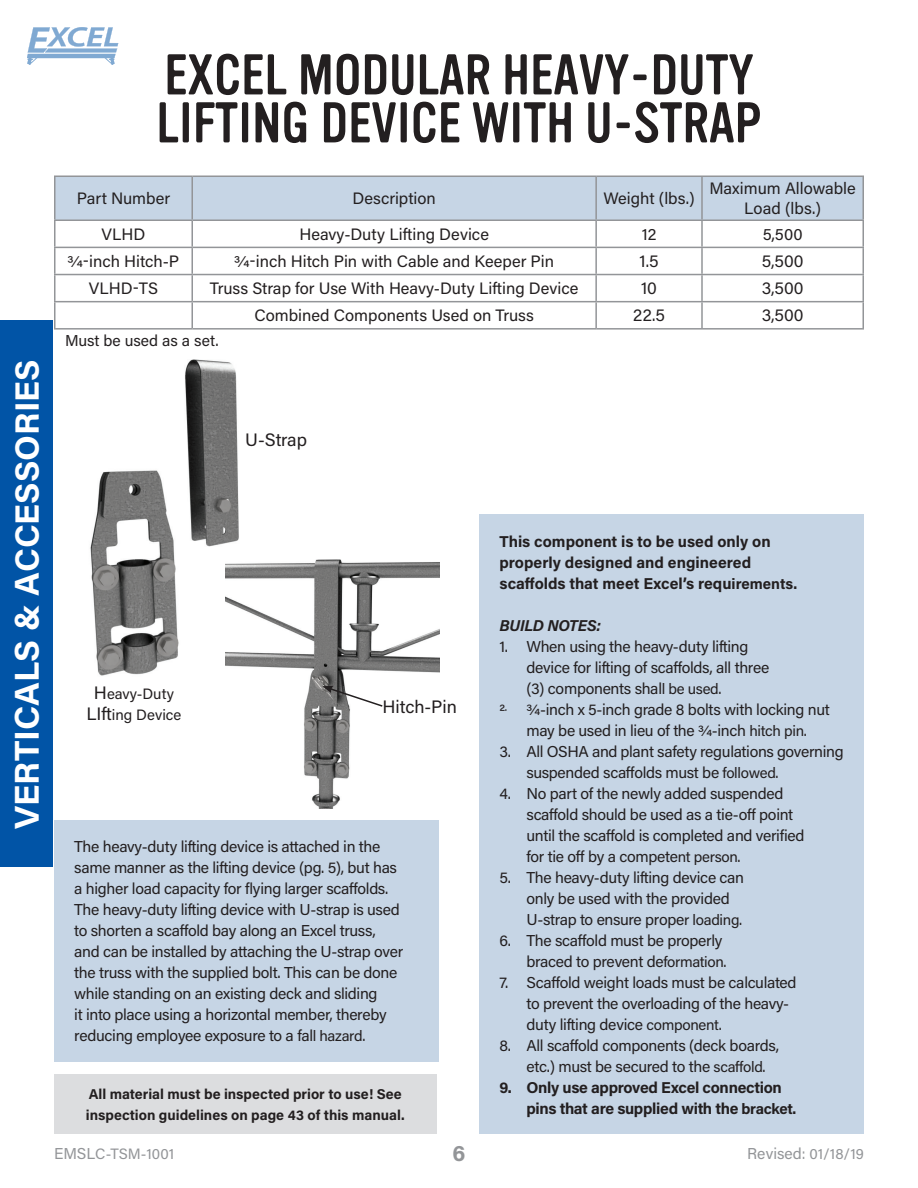
<style>
.page{position:relative;width:918px;height:1188px;background:#fff}
.page>*{position:absolute;margin:0;border:0;box-sizing:border-box;transform-origin:0 0}
.t1{font:56.25px/48px "Vinyl OT";color:#231f20}
.t2{font:700 34.5px "Acumin Pro";color:#fff}
.t3{font:700 22.5px "Acumin Pro";color:#939598}
.t4{font:18px "Acumin Pro";letter-spacing:-.005em;color:#231f20}
.t5{font:16.5px/19.8px "Acumin Pro";color:#231f20;text-align:center}
.t6{font:15.75px/21px "Acumin Pro";letter-spacing:-.02em;color:#231f20}
.t7{font:700 15.75px/21px "Acumin Pro";letter-spacing:-.005em;color:#231f20}
.t8{font:15.75px "Acumin Pro";color:#231f20}
.t9{font:italic 700 15.75px "Acumin Pro";letter-spacing:-.015em;color:#231f20}
.t10{font:15px "Acumin Pro";letter-spacing:.005em;color:#939598}
.t11{font:15px/21px "Acumin Pro";color:#231f20;text-align:center}
.t12{font:700 14.25px/21px "Acumin Pro";color:#231f20}
.s1{font-size:33.75px}
.s2{font-size:18px}
.s3{font-size:15px}
.s4{font-size:15.75px}
</style>
<div class="page">
<div style="left:54px;top:1074px;width:382px;height:60px;background:#dcdddf"></div>
<svg style="left:27px;top:27px;width:91px;height:38px"></svg>
<div style="left:56px;top:177px;width:806px;height:42px;background:#c6d5e5"></div>
<hr style="left:191px;top:221px;width:2px;height:26px;background:#939598">
<hr style="left:595px;top:221px;width:2px;height:26px;background:#939598">
<hr style="left:701px;top:221px;width:2px;height:26px;background:#939598">
<hr style="left:191px;top:248px;width:2px;height:26px;background:#939598">
<hr style="left:595px;top:248px;width:2px;height:26px;background:#939598">
<hr style="left:701px;top:248px;width:2px;height:26px;background:#939598">
<hr style="left:191px;top:275px;width:2px;height:26px;background:#939598">
<hr style="left:595px;top:275px;width:2px;height:26px;background:#939598">
<hr style="left:701px;top:275px;width:2px;height:26px;background:#939598">
<hr style="left:191px;top:302px;width:2px;height:26px;background:#939598">
<hr style="left:595px;top:302px;width:2px;height:26px;background:#939598">
<hr style="left:701px;top:302px;width:2px;height:26px;background:#939598">
<hr style="left:54px;top:176px;width:138px;height:1px;background:#939598">
<hr style="left:54px;top:177px;width:2px;height:42px;background:#939598">
<hr style="left:192px;top:176px;width:404px;height:1px;background:#939598">
<hr style="left:191px;top:177px;width:2px;height:42px;background:#939598">
<hr style="left:596px;top:176px;width:106px;height:1px;background:#939598">
<hr style="left:595px;top:177px;width:2px;height:42px;background:#939598">
<hr style="left:702px;top:176px;width:162px;height:1px;background:#939598">
<hr style="left:701px;top:177px;width:2px;height:42px;background:#939598">
<hr style="left:862px;top:177px;width:2px;height:42px;background:#939598">
<hr style="left:54px;top:219px;width:138px;height:2px;background:#939598">
<hr style="left:54px;top:221px;width:2px;height:26px;background:#939598">
<hr style="left:192px;top:219px;width:404px;height:2px;background:#939598">
<hr style="left:596px;top:219px;width:106px;height:2px;background:#939598">
<hr style="left:702px;top:219px;width:162px;height:2px;background:#939598">
<hr style="left:862px;top:221px;width:2px;height:26px;background:#939598">
<hr style="left:54px;top:247px;width:138px;height:1px;background:#939598">
<hr style="left:54px;top:248px;width:2px;height:26px;background:#939598">
<hr style="left:192px;top:247px;width:404px;height:1px;background:#939598">
<hr style="left:596px;top:247px;width:106px;height:1px;background:#939598">
<hr style="left:702px;top:247px;width:162px;height:1px;background:#939598">
<hr style="left:862px;top:248px;width:2px;height:26px;background:#939598">
<hr style="left:54px;top:274px;width:138px;height:1px;background:#939598">
<hr style="left:54px;top:275px;width:2px;height:26px;background:#939598">
<hr style="left:192px;top:274px;width:404px;height:1px;background:#939598">
<hr style="left:596px;top:274px;width:106px;height:1px;background:#939598">
<hr style="left:702px;top:274px;width:162px;height:1px;background:#939598">
<hr style="left:862px;top:275px;width:2px;height:26px;background:#939598">
<hr style="left:54px;top:301px;width:138px;height:1px;background:#939598">
<hr style="left:54px;top:302px;width:2px;height:26px;background:#939598">
<hr style="left:192px;top:301px;width:404px;height:1px;background:#939598">
<hr style="left:596px;top:301px;width:106px;height:1px;background:#939598">
<hr style="left:702px;top:301px;width:162px;height:1px;background:#939598">
<hr style="left:862px;top:302px;width:2px;height:26px;background:#939598">
<hr style="left:54px;top:328px;width:138px;height:2px;background:#939598">
<hr style="left:192px;top:328px;width:404px;height:2px;background:#939598">
<hr style="left:596px;top:328px;width:106px;height:2px;background:#939598">
<hr style="left:702px;top:328px;width:162px;height:2px;background:#939598">
<div style="left:479px;top:515px;width:385px;height:619px;background:#c6d5e5"></div>
<div style="left:54px;top:820px;width:385px;height:242px;background:#c6d5e5"></div>
<div style="left:0;top:321px;width:52px;height:546px;background:#0154a6"></div>
<img style="left:90px;top:360px;width:149px;height:316px">
<img style="left:225px;top:552px;width:214px;height:257px">
<svg style="left:322px;top:686px;width:62px;height:22px"></svg>
<h2 class="t2" style="left:3px;top:829px;width:471px;rotate:-90deg">VERTICALS &amp; A<span class="s1">CCESSORIES</span></h2>
<h1 class="t1" style="left:156px;top:52px;width:607px">EXCEL MODULAR HEAVY-DUTY<br>LIFTING DEVICE WITH U-STRAP</h1>
<p class="t5" style="left:77px;top:188px;width:95px">Part Number</p>
<p class="t5" style="left:353px;top:188px;width:85px">Description</p>
<p class="t5" style="left:603px;top:188px;width:93px">Weight (lbs.)</p>
<p class="t5" style="left:710px;top:178px;width:148px">Maximum Allowable<br>Load (lbs.)</p>
<p class="t5" style="left:102px;top:224px;width:45px">VLHD</p>
<p class="t5" style="left:299px;top:224px;width:191px">Heavy-Duty Lifting Device</p>
<p class="t5" style="left:642px;top:224px;width:16px">12</p>
<p class="t5" style="left:763px;top:224px;width:41px">5,500</p>
<p class="t5" style="left:68px;top:251px;width:113px">3/4-inch Hitch-P</p>
<p class="t5" style="left:234px;top:251px;width:321px">3/4-inch Hitch Pin with Cable and Keeper Pin</p>
<p class="t5" style="left:640px;top:251px;width:21px">1.5</p>
<p class="t5" style="left:762px;top:251px;width:43px">5,500</p>
<p class="t5" style="left:89px;top:278px;width:71px">VLHD-TS</p>
<p class="t5" style="left:210px;top:278px;width:370px">Truss Strap for Use With Heavy-Duty Lifting Device</p>
<p class="t5" style="left:641px;top:278px;width:17px">10</p>
<p class="t5" style="left:762px;top:278px;width:43px">3,500</p>
<p class="t5" style="left:254px;top:305px;width:281px">Combined Components Used on Truss</p>
<p class="t5" style="left:633px;top:305px;width:33px">22.5</p>
<p class="t5" style="left:762px;top:305px;width:43px">3,500</p>
<p class="t8" style="left:65px;top:329px;width:155px">Must be used as a set.</p>
<p class="t4" style="left:245px;top:427px;width:63px">U-Strap</p>
<p class="t11" style="left:87px;top:683px;width:96px"><span class="s2">H</span>eavy-Duty<br><span class="s2">LIft</span>ing Device</p>
<p class="t4" style="left:382px;top:695px;width:76px">Hitch-Pin</p>
<p class="t6" style="left:74px;top:836px;width:331px">The heavy-duty lifting device is attached in the same manner as the lifting device (pg. 5), but has a higher load capacity for flying larger scaffolds.<br>The heavy-duty lifting device with U-strap is used to shorten a scaffold bay along an Excel truss, and can be installed by attaching the U-strap over the truss with the supplied bolt. This can be done while standing on an existing deck and sliding<br>it into place using a horizontal member, thereby reducing employee exposure to a fal<span class="s3">l hazard.</span></p>
<p class="t12" style="left:86px;top:1083px;width:320px">All material must be inspected prior to use! See inspection guidelines on page 43 of this manual.</p>
<p class="t10" style="left:54px;top:1143px;width:122px"><span class="s4">EMSL</span>C-TSM-1001</p>
<h3 class="t3" style="left:452px;top:1138px;width:15px">6</h3>
<p class="t7" style="left:500px;top:530px;width:299px">This component is to be used only on properly designed and engineered scaffolds that meet Excel’s requ<span class="s3">irements.</span></p>
<p class="t9" style="left:500px;top:614px;width:103px">BUILD NOTES:</p>
<p class="t6" style="left:526px;top:635px;width:244px;text-indent:-27px">1. When using the heavy-duty lifting device for lifting of scaffolds, all three (3) components shal<span class="s3">l be used.</span></p>
<p class="t6" style="left:500px;top:698px;width:332px;text-align:center">2. 3/4-inch x 5-inch grade 8 bolts with locking nut may be used in lieu of the 3/4-inch <span class="s3">hitch pin.</span></p>
<p class="t6" style="left:526px;top:740px;width:319px;text-indent:-27px">3. All OSHA and plant safety regulations governing suspended scaffolds must be <span class="s3">followed.</span></p>
<p class="t6" style="left:526px;top:782px;width:280px;text-indent:-27px">4. No part of the newly added suspended scaffold should be used as a tie-off point until the scaffold is completed and verified for tie off by a compete<span class="s3">nt person.</span></p>
<p class="t6" style="left:526px;top:866px;width:219px;text-indent:-27px">5. The heavy-duty lifting device can only be used with the provided<br>U-strap to ensure prope<span class="s3">r loading.</span></p>
<p class="t6" style="left:500px;top:929px;width:229px;text-align:right">6. The scaffold must be properly braced to prevent de<span class="s3">formation.</span></p>
<p class="t6" style="left:526px;top:971px;width:272px;text-indent:-27px">7. Scaffold weight loads must be calculated to prevent the overloading of the heavy&shy;duty lifting device <span class="s3">component.</span></p>
<p class="t6" style="left:526px;top:1034px;width:254px;text-indent:-27px">8. All scaffold components (deck boards, etc.) must be secured to the <span class="s3">scaffold.</span></p>
<p class="t7" style="left:526px;top:1076px;width:271px;text-indent:-27px">9. Only use approved Excel connection pins that are supplied with the <span class="s3">bracket.</span></p>
<p class="t10" style="left:747px;top:1143px;width:118px"><span class="s4">Revised</span>: 01/18/19</p>
</div>
